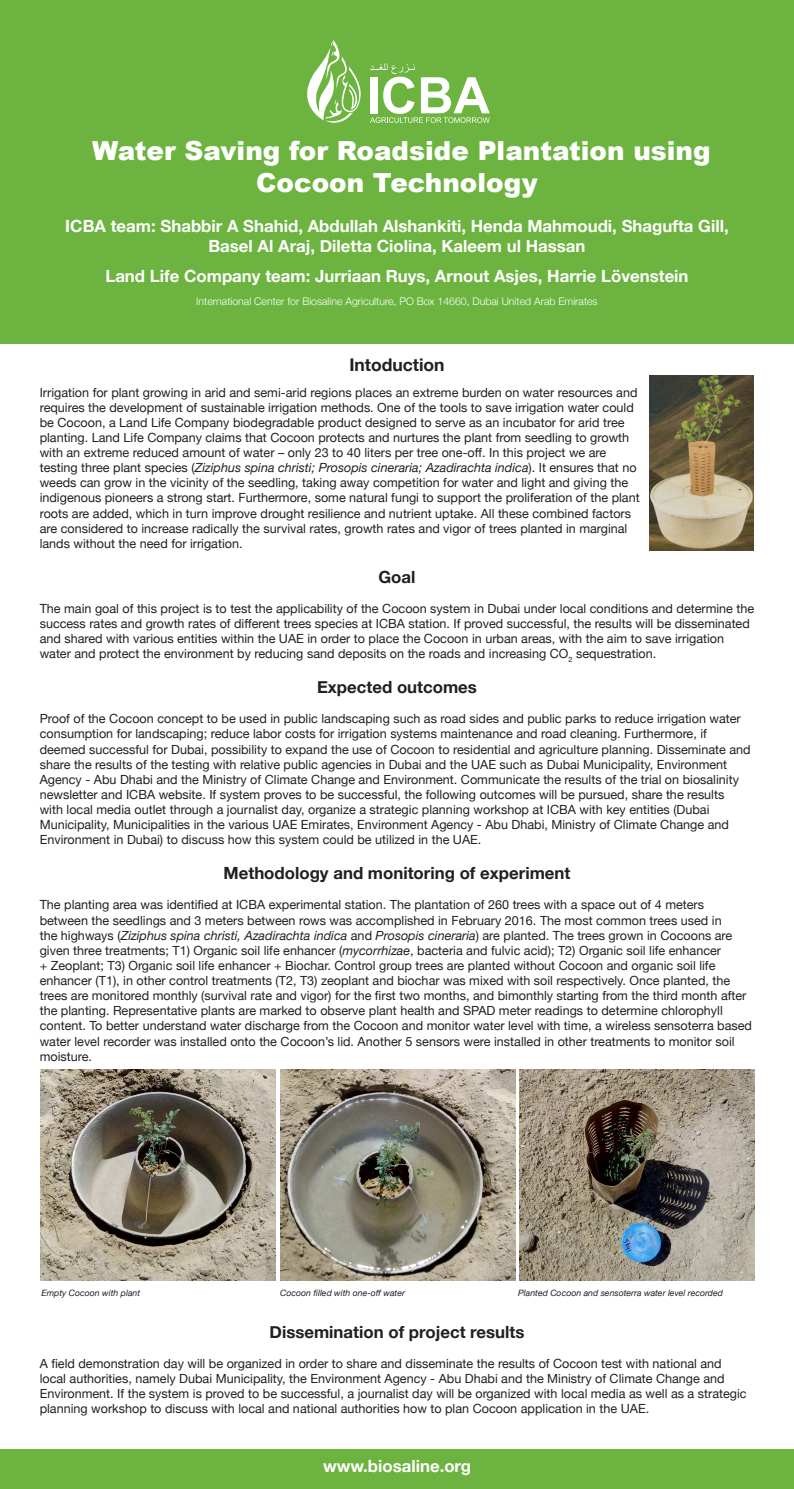
<style>
.page{position:relative;width:794px;height:1489px;background:#fff}
.page>*{position:absolute;margin:0;border:0;box-sizing:border-box;transform-origin:0 0}
.Title_1{font:900 26.25px/31.5px "Arial";color:#fff;text-align:center}
.Sub-Title_2{font:700 17.5px "Helvetica Neue";color:#231f20}
.Title_2{font:700 16.8px/20.2px "Helvetica Neue";color:#fff;text-align:center}
.Sub-Title_2-2{font:700 16.8px "Helvetica Neue";color:#231f20}
.Sub-Title_2-3{font:12.6px/15.1px "Helvetica Neue";color:#231f20}
.Body{font:12.6px/15.1px "Helvetica Neue";color:#231f20}
.Title_3{font:300 10.5px "Helvetica Neue";color:#fff}
.Body-2{font:italic 8.75px "Helvetica Neue";color:#231f20}
.s1{font-style:italic}
</style>
<div class="page">
<div style="left:0;top:0;width:794px;height:343px;background:#6cb43f"></div>
<div style="left:0;top:1449px;width:794px;height:39px;background:#6cb43f"></div>
<svg style="left:370px;top:63px;width:120px;height:60px"></svg>
<svg style="left:307px;top:40px;width:54px;height:83px"></svg>
<img style="left:650px;top:376px;width:103px;height:175px">
<img style="left:40px;top:1069px;width:236px;height:211px">
<img style="left:280px;top:1069px;width:236px;height:211px">
<img style="left:519px;top:1069px;width:235px;height:211px">
<p class="Title_1" style="left:92px;top:134px;width:620px">Water Saving for Roadside Plantation using<br>Cocoon Technology</p>
<p class="Title_2" style="left:65px;top:216px;width:665px">ICBA team: Shabbir A Shahid, Abdullah Alshankiti, Henda Mahmoudi, Shagufta Gill,<br>Basel Al Araj, Diletta Ciolina, Kaleem ul Hassan</p>
<p class="Title_2" style="left:105px;top:266px;width:585px">Land Life Company team: Jurriaan Ruys, Arnout Asjes, Harrie Lövenstein</p>
<p class="Title_3" style="left:196px;top:292px;width:403px">International Center for Biosaline Agriculture, PO Box 14660, Dubai United Arab Emirates</p>
<p class="Sub-Title_2" style="left:349px;top:351px;width:97px">Intoduction</p>
<p class="Body" style="left:40px;top:385px;width:601px">Irrigation for plant growing in arid and semi-arid regions places an extreme burden on water resources and requires the development of sustainable irrigation methods. One of the tools to save irrigation water could be Cocoon, a Land Life Company biodegradable product designed to serve as an incubator for arid tree planting. Land Life Company claims that Cocoon protects and nurtures the plant from seedling to growth with an extreme reduced amount of water – only 23 to 40 liters per tree one-off. In this project we are testing three plant species (<span class="s1">Ziziphus spina christi; Prosopis cineraria; Azadirachta indica</span>). It ensures that no weeds can grow in the vicinity of the seedling, taking away competition for water and light and giving the indigenous pioneers a strong start. Furthermore, some natural fungi to support the proliferation of the plant roots are added, which in turn improve drought resilience and nutrient uptake. All these combined factors are considered to increase radically the survival rates, growth rates and vigor of trees planted in marginal lands without the need for irrigation.</p>
<p class="Sub-Title_2-2" style="left:378px;top:563px;width:38px">Goal</p>
<p class="Sub-Title_2-3" style="left:40px;top:601px;width:716px">The main goal of this project is to test the applicability of the Cocoon system in Dubai under local conditions and determine the success rates and growth rates of different trees species at ICBA station. If proved successful, the results will be disseminated and shared with various entities within the UAE in order to place the Cocoon in urban areas, with the aim to save irrigation water and protect the environment by reducing sand deposits on the roads and increasing CO<sub>2</sub> sequestration.</p>
<p class="Sub-Title_2-2" style="left:317px;top:674px;width:161px">Expected outcomes</p>
<p class="Sub-Title_2-3" style="left:40px;top:712px;width:712px">Proof of the Cocoon concept to be used in public landscaping such as road sides and public parks to reduce irrigation water consumption for landscaping; reduce labor costs for irrigation systems maintenance and road cleaning. Furthermore, if deemed successful for Dubai, possibility to expand the use of Cocoon to residential and agriculture planning. Disseminate and share the results of the testing with relative public agencies in Dubai and the UAE such as Dubai Municipality, Environment Agency - Abu Dhabi and the Ministry of Climate Change and Environment. Communicate the results of the trial on biosalinity newsletter and ICBA website. If system proves to be successful, the following outcomes will be pursued, share the results with local media outlet through a journalist day, organize a strategic planning workshop at ICBA with key entities (Dubai Municipality, Municipalities in the various UAE Emirates, Environment Agency - Abu Dhabi, Ministry of Climate Change and Environment in Dubai) to discuss how this system could be utilized in the UAE.</p>
<p class="Sub-Title_2-2" style="left:223px;top:860px;width:348px">Methodology and monitoring of experiment</p>
<p class="Sub-Title_2-3" style="left:40px;top:898px;width:714px">The planting area was identified at ICBA experimental station. The plantation of 260 trees with a space out of 4 meters between the seedlings and 3 meters between rows was accomplished in February 2016. The most common trees used in<br>the highways (<span class="s1">Ziziphus spina christi, Azadirachta indica</span> and <span class="s1">Prosopis cineraria</span>) are planted. The trees grown in Cocoons are given three treatments; T1) Organic soil life enhancer (<span class="s1">mycorrhizae</span>, bacteria and fulvic acid); T2) Organic soil life enhancer<br>+ Zeoplant; T3) Organic soil life enhancer + Biochar. Control group trees are planted without Cocoon and organic soil life enhancer (T1), in other control treatments (T2, T3) zeoplant and biochar was mixed with soil respectively. Once planted, the trees are monitored monthly (survival rate and vigor) for the first two months, and bimonthly starting from the third month after the planting. Representative plants are marked to observe plant health and SPAD meter readings to determine chlorophyll content. To better understand water discharge from the Cocoon and monitor water level with time, a wireless sensoterra based water level recorder was installed onto the Cocoon’s lid. Another 5 sensors were installed in other treatments to monitor soil moisture.</p>
<p class="Body-2" style="left:41px;top:1286px;width:100px">Empty Cocoon with plant</p>
<p class="Body-2" style="left:280px;top:1286px;width:126px">Cocoon filled with one-off water</p>
<p class="Body-2" style="left:518px;top:1286px;width:206px">Planted Cocoon and sensoterra water level recorded</p>
<p class="Sub-Title_2-2" style="left:269px;top:1318px;width:256px">Dissemination of project results</p>
<p class="Sub-Title_2-3" style="left:40px;top:1356px;width:708px">A field demonstration day will be organized in order to share and disseminate the results of Cocoon test with national and local authorities, namely Dubai Municipality, the Environment Agency - Abu Dhabi and the Ministry of Climate Change and Environment. If the system is proved to be successful, a journalist day will be organized with local media as well as a strategic planning workshop to discuss with local and national authorities how to plan Cocoon application in the UAE.</p>
<p class="Title_2" style="left:323px;top:1456px;width:149px">www.biosaline.org</p>
</div>
